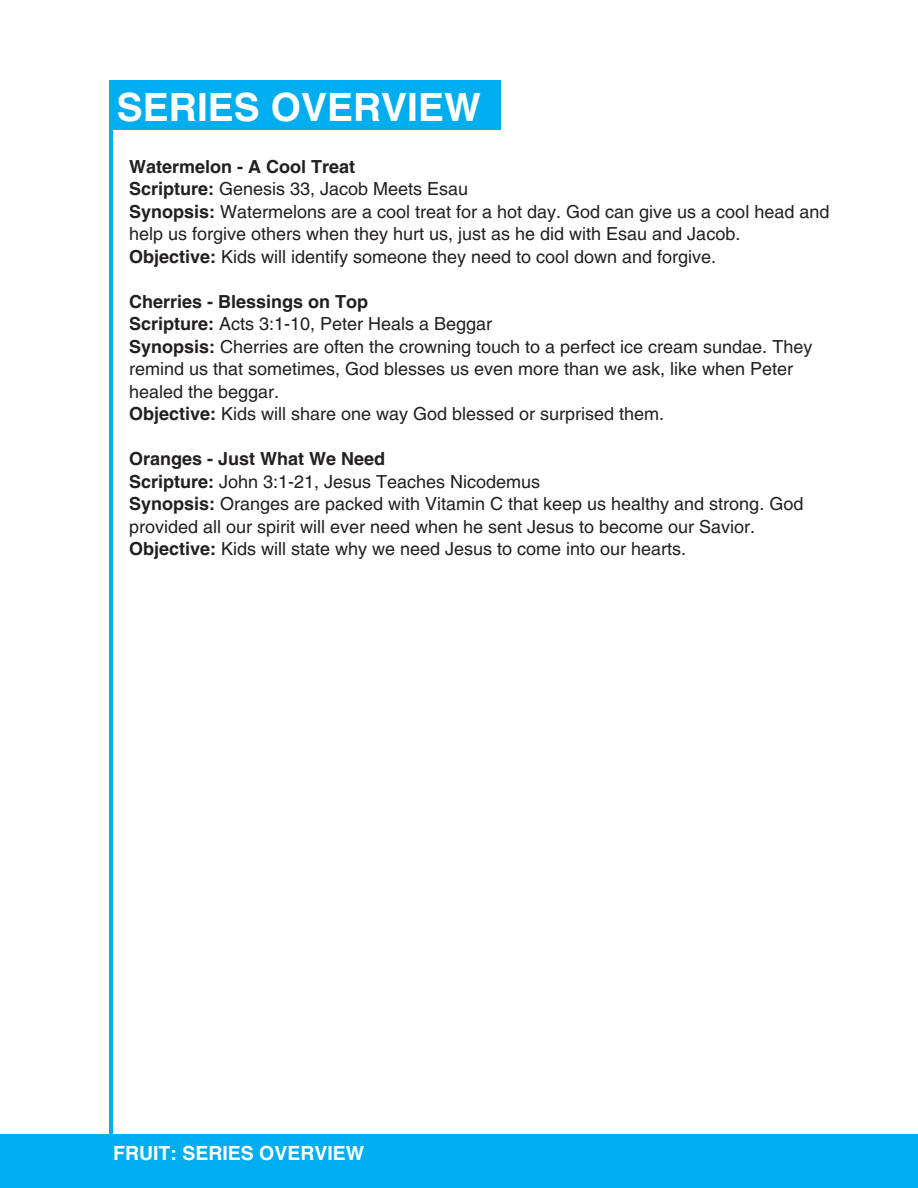
<style>
.page{position:relative;width:918px;height:1188px;background:#fff}
.page>*{position:absolute;margin:0;border:0;box-sizing:border-box;transform-origin:0 0}
.t1{font:700 39px "Helvetica LT Pro";color:#fff}
.t2{font:700 19.5px "Helvetica LT Pro";color:#fff}
.t3{font:18px/22.5px "Helvetica LT Pro";color:#231f20}
.s1{font-weight:700}
</style>
<div class="page">
<div style="left:0;top:1135px;width:918px;height:53px;background:#00aeef"></div>
<hr style="left:110px;top:81px;width:3px;height:1079px;background:#00aeef">
<div style="left:111px;top:81px;width:389px;height:49px;background:#00aeef"></div>
<h1 class="t1" style="left:117px;top:93px;width:365px">SERIES OVERVIEW</h1>
<p class="t3" style="left:129px;top:157px;width:702px"><span class="s1">Watermelon - A Cool Treat<br>Scripture:</span> Genesis 33, Jacob Meets Esau<br><span class="s1">Synopsis:</span> Watermelons are a cool treat for a hot day. God can give us a cool head and help us forgive others when they hurt us, just as he did with Esau and Jacob.<br><span class="s1">Objective:</span> Kids will identify someone they need to cool down and forgive.</p>
<p class="t3" style="left:129px;top:292px;width:685px"><span class="s1">Cherries - Blessings on Top<br>Scripture:</span> Acts 3:1-10, Peter Heals a Beggar<br><span class="s1">Synopsis:</span> Cherries are often the crowning touch to a perfect ice cream sundae. They remind us that sometimes, God blesses us even more than we ask, like when Peter healed the beggar.<br><span class="s1">Objective:</span> Kids will share one way God blessed or surprised them.</p>
<h2 class="t3" style="left:129px;top:449px;width:676px"><span class="s1">Oranges - Just What We Need<br>Scripture:</span> John 3:1-21, Jesus Teaches Nicodemus<br><span class="s1">Synopsis:</span> Oranges are packed with Vitamin C that keep us healthy and strong. God provided all our spirit will ever need when he sent Jesus to become our Savior.<br><span class="s1">Objective:</span> Kids will state why we need Jesus to come into our hearts.</h2>
<p class="t2" style="left:113px;top:1146px;width:253px">FRUIT: SERIES OVERVIEW</p>
</div>
